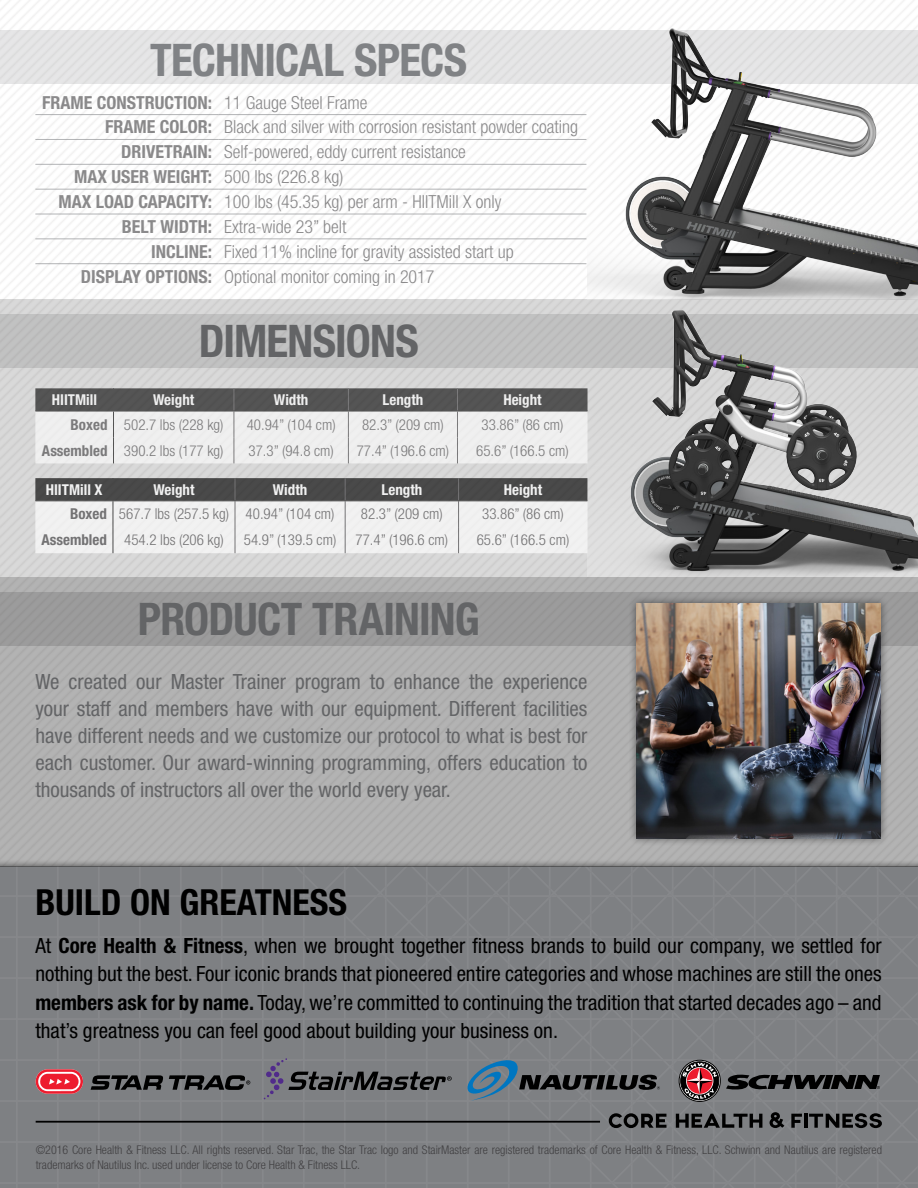
<style>
.page{position:relative;width:918px;height:1188px;background:#fff}
.page>*{position:absolute;margin:0;border:0;box-sizing:border-box;transform-origin:0 0}
.t1{font:700 condensed 45px "Helvetica Neue LT Std";letter-spacing:-.02em;color:#636466}
.t2{font:700 condensed 45px "Helvetica Neue LT Std";letter-spacing:-.02em;color:#808285}
.t3{font:700 condensed 36px "Helvetica Neue LT Std";color:#000}
.t4{font:condensed 21px/28.5px "Helvetica Neue LT Std";color:#000;text-align:justify}
.t5{font:condensed 21px/27px "Helvetica Neue LT Std";color:#636466;text-align:justify}
.t6{font:300 condensed 18px "Helvetica Neue LT Std";color:#414042}
.t7{font:700 condensed 18px "Helvetica Neue LT Std";color:#414042}
.t8{font:300 condensed 15px "Helvetica Neue LT Std";color:#414042}
.t9{font:700 condensed 15px "Helvetica Neue LT Std";color:#fff}
.t10{font:300 condensed 12px/14.4px "Helvetica Neue LT Std";color:#414042}
.s1{font-weight:300}
.s2{font-weight:700}
</style>
<div class="page">
<div style="left:0;top:866px;width:294px;height:322px;background:#7e8083"></div>
<div style="left:303px;top:866px;width:615px;height:322px;background:#7e8083"></div>
<hr style="left:36px;top:1121px;width:564px;height:2px;background:#000">
<svg style="left:726px;top:1073px;width:154px;height:18px;background:#3b3c3d"></svg>
<svg style="left:679px;top:1060px;width:41px;height:41px"></svg>
<div style="left:679px;top:1060px;width:42px;height:42px;border:1px solid #000;border-radius:50%"></div>
<div style="left:680px;top:1061px;width:39px;height:39px;border:1px solid #000;border-radius:50%"></div>
<svg style="left:682px;top:1063px;width:35px;height:36px"></svg>
<svg style="left:466px;top:1057px;width:194px;height:44px;background:#626d75"></svg>
<svg style="left:609px;top:1113px;width:57px;height:15px"></svg>
<svg style="left:676px;top:1114px;width:86px;height:14px"></svg>
<svg style="left:769px;top:1112px;width:15px;height:16px"></svg>
<svg style="left:791px;top:1114px;width:11px;height:14px"></svg>
<hr style="left:804px;top:1114px;width:3px;height:14px;background:#000">
<svg style="left:809px;top:1113px;width:73px;height:15px"></svg>
<svg style="left:264px;top:1058px;width:188px;height:41px;background:#68686d"></svg>
<svg style="left:91px;top:1075px;width:72px;height:15px"></svg>
<svg style="left:169px;top:1075px;width:81px;height:15px"></svg>
<svg style="left:36px;top:1069px;width:47px;height:25px"></svg>
<div style="left:0;top:577px;width:918px;height:289px;background:#b1b1b1"></div>
<div style="left:0;top:299px;width:918px;height:278px;background:#d7d8d7"></div>
<div style="left:0;top:592px;width:918px;height:54px;background:#9b9a9b"></div>
<div style="left:0;top:314px;width:918px;height:54px;background:#c0c0c0"></div>
<div style="left:0;top:30px;width:918px;height:54px;background:#e4e4e5"></div>
<svg style="left:35px;top:478px;width:553px;height:75px;background:#bdbdbd"></svg>
<hr style="left:35px;top:500px;width:78px;height:1px;background:#000">
<hr style="left:113px;top:500px;width:122px;height:1px;background:#000">
<hr style="left:235px;top:500px;width:110px;height:1px;background:#000">
<hr style="left:345px;top:500px;width:114px;height:1px;background:#000">
<hr style="left:459px;top:500px;width:129px;height:1px;background:#000">
<svg style="left:35px;top:388px;width:553px;height:75px;background:#bebebe"></svg>
<hr style="left:35px;top:411px;width:79px;height:1px;background:#000">
<hr style="left:114px;top:411px;width:120px;height:1px;background:#000">
<hr style="left:234px;top:411px;width:114px;height:1px;background:#000">
<hr style="left:348px;top:411px;width:109px;height:1px;background:#000">
<hr style="left:457px;top:411px;width:131px;height:1px;background:#000">
<hr style="left:35px;top:114px;width:183px;height:1px;background:#808285">
<hr style="left:218px;top:114px;width:368px;height:1px;background:#808285">
<hr style="left:35px;top:139px;width:183px;height:1px;background:#808285">
<hr style="left:218px;top:139px;width:368px;height:1px;background:#808285">
<hr style="left:35px;top:164px;width:183px;height:1px;background:#808285">
<hr style="left:218px;top:164px;width:368px;height:1px;background:#808285">
<hr style="left:35px;top:189px;width:183px;height:1px;background:#808285">
<hr style="left:218px;top:189px;width:368px;height:1px;background:#808285">
<hr style="left:35px;top:214px;width:183px;height:1px;background:#808285">
<hr style="left:218px;top:214px;width:368px;height:1px;background:#808285">
<hr style="left:35px;top:239px;width:183px;height:1px;background:#808285">
<hr style="left:218px;top:239px;width:368px;height:1px;background:#808285">
<hr style="left:35px;top:263px;width:183px;height:1px;background:#808285">
<hr style="left:218px;top:263px;width:368px;height:1px;background:#808285">
<img style="left:588px;top:8px;width:330px;height:566px">
<div style="left:628px;top:596px;width:261px;height:250px;background:#000;opacity:.5"></div>
<img style="left:637px;top:604px;width:244px;height:234px">
<h1 class="t2" style="left:150px;top:33px;width:319px">TECHNICAL SPECS</h1>
<p class="t7" style="left:42px;top:91px;width:327px">FRAME CONSTRUCTION: <span class="s1">11 Gauge Steel Frame</span></p>
<p class="t6" style="left:105px;top:117px;width:475px"><span class="s2">FRAME COLOR:</span> Black and silver with corrosion resistant powder coating</p>
<p class="t6" style="left:121px;top:142px;width:346px"><span class="s2">DRIVETRAIN:</span> Self-powered, eddy current resistance</p>
<p class="t6" style="left:74px;top:166px;width:271px"><span class="s2">MAX USER WEIGHT:</span> 500 lbs (226.8 kg)</p>
<p class="t6" style="left:59px;top:191px;width:444px"><span class="s2">MAX LOAD CAPACITY:</span> 100 lbs (45.35 kg) per arm - HIITMill X only</p>
<p class="t6" style="left:122px;top:216px;width:226px"><span class="s2">BELT WIDTH:</span> Extra-wide 23” belt</p>
<p class="t6" style="left:151px;top:241px;width:364px"><span class="s2">INCLINE:</span> Fixed 11% incline for gravity assisted start up</p>
<p class="t6" style="left:81px;top:266px;width:355px"><span class="s2">DISPLAY OPTIONS:</span> Optional monitor coming in 2017</p>
<h1 class="t1" style="left:199px;top:314px;width:221px">DIMENSIONS</h1>
<p class="t9" style="left:52px;top:391px;width:47px">HIITMill</p>
<p class="t9" style="left:153px;top:391px;width:43px">Weight</p>
<p class="t9" style="left:274px;top:391px;width:36px">Width</p>
<p class="t9" style="left:383px;top:391px;width:42px">Length</p>
<p class="t9" style="left:503px;top:391px;width:40px">Height</p>
<p class="t8" style="left:71px;top:416px;width:154px"><span class="s2">Boxed</span> 502.7 lbs (228 kg)</p>
<p class="t8" style="left:247px;top:416px;width:90px">40.94” (104 cm)</p>
<p class="t8" style="left:362px;top:416px;width:83px">82.3” (209 cm)</p>
<p class="t8" style="left:482px;top:416px;width:83px">33.86” (86 cm)</p>
<p class="t8" style="left:42px;top:442px;width:183px"><span class="s2">Assembled</span> 390.2 lbs (177 kg)</p>
<p class="t8" style="left:248px;top:442px;width:87px">37.3” (94.8 cm)</p>
<p class="t8" style="left:357px;top:442px;width:94px">77.4” (196.6 cm)</p>
<p class="t8" style="left:476px;top:442px;width:94px">65.6” (166.5 cm)</p>
<p class="t9" style="left:46px;top:480px;width:58px">HIITMill X</p>
<p class="t9" style="left:153px;top:480px;width:43px">Weight</p>
<p class="t9" style="left:273px;top:480px;width:36px">Width</p>
<p class="t9" style="left:381px;top:480px;width:42px">Length</p>
<p class="t9" style="left:504px;top:480px;width:40px">Height</p>
<p class="t8" style="left:70px;top:505px;width:266px"><span class="s2">Boxed</span> 567.7 lbs (257.5 kg) 40.94” (104 cm)</p>
<p class="t8" style="left:361px;top:505px;width:83px">82.3” (209 cm)</p>
<p class="t8" style="left:482px;top:505px;width:83px">33.86” (86 cm)</p>
<p class="t8" style="left:41px;top:532px;width:184px"><span class="s2">Assembled</span> 454.2 lbs (206 kg)</p>
<p class="t8" style="left:244px;top:532px;width:94px">54.9” (139.5 cm)</p>
<p class="t8" style="left:356px;top:532px;width:94px">77.4” (196.6 cm)</p>
<p class="t8" style="left:477px;top:532px;width:94px">65.6” (166.5 cm)</p>
<h1 class="t1" style="left:138px;top:592px;width:343px">PRODUCT TRAINING</h1>
<p class="t5" style="left:35px;top:668px;width:554px">We created our Master Trainer program to enhance the experience your staff and members have with our equipment. Different facilities have different needs and we customize our protocol to what is best for each customer. Our award-winning programming, offers education to thousands of instructors all over the world every year.</p>
<h2 class="t3" style="left:35px;top:880px;width:313px">BUILD ON GREATNESS</h2>
<p class="t4" style="left:35px;top:931px;width:848px">At <span class="s2">Core Health &amp; Fitness</span>, when we brought together fitness brands to build our company, we settled for nothing but the best. Four iconic brands that pioneered entire categories and whose machines are still the ones <span class="s2">members ask for by name.</span> Today, we’re committed to continuing the tradition that started decades ago – and that’s greatness you can feel good about building your business on.</p>
<p class="t10" style="left:36px;top:1143px;width:848px">©2016 Core Health &amp; Fitness LLC. All rights reserved. Star Trac, the Star Trac logo and StairMaster are registered trademarks of Core Health &amp; Fitness, LLC. Schwinn and Nautilus are registered trademarks of Nautilus Inc. used under license to Core Health &amp; Fitness LLC.</p>
</div>
